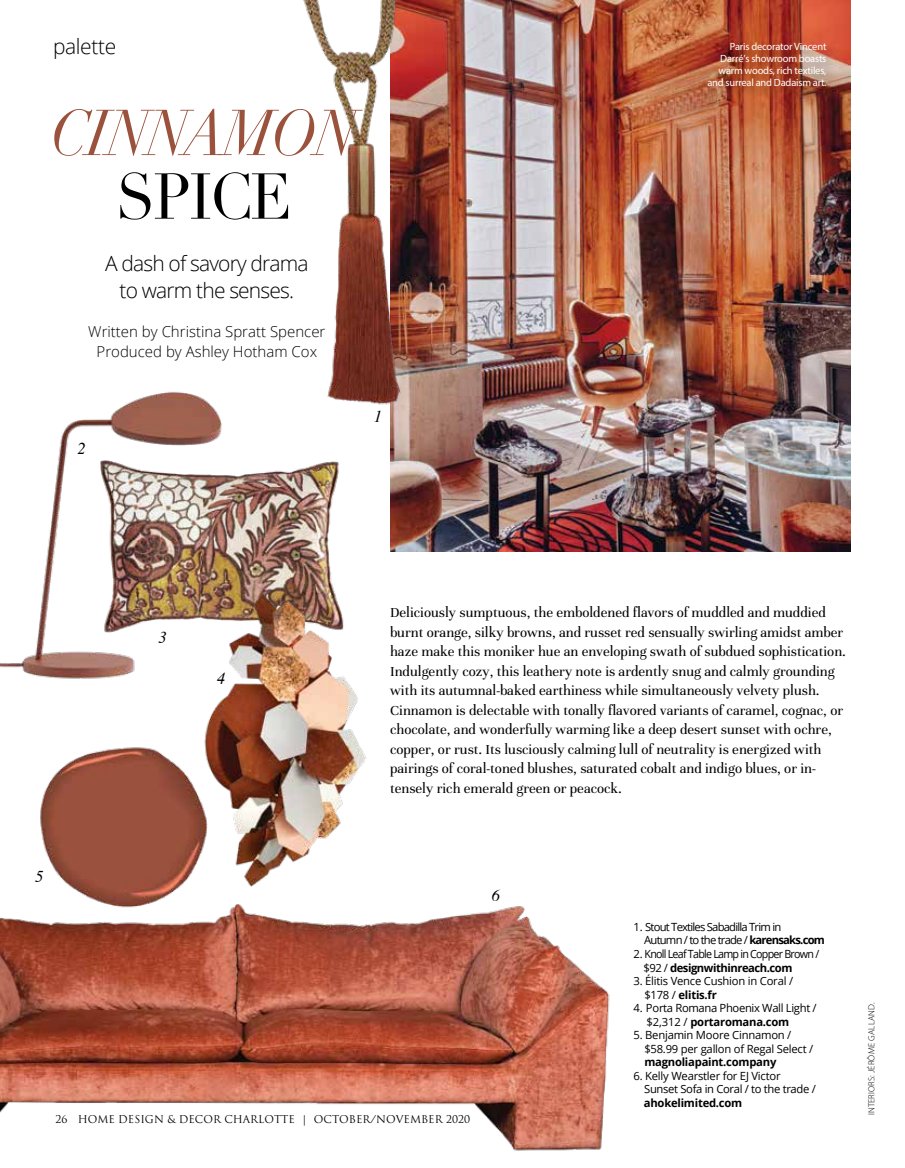
<style>
.page{position:relative;width:905px;height:1168px;background:#fff}
.page>*{position:absolute;margin:0;border:0;box-sizing:border-box;transform-origin:0 0}
.t1{font:italic 63.6px "Didot";letter-spacing:-.04em;color:#9b523d;scale:.93 1}
.t2{font:63.6px "Didot";letter-spacing:-.04em;color:#000;scale:.93 1}
.t3{font:300 21px/27px "Open Sans";letter-spacing:-.04em;color:#000;text-align:center}
.t4{font:300 21px "Open Sans";letter-spacing:-.02em;color:#000}
.t5{font:italic 16.5px "Times";color:#000}
.t6{font:15px/19.5px "Unna";color:#000}
.t7{font:300 15px/19.5px "Open Sans";color:#000;text-align:center}
.t8{font:11.25px/13.5px "Open Sans";letter-spacing:-.03em;color:#000}
.t9{font:11.25px/13.5px "Open Sans";letter-spacing:-.07em;color:#000}
.t10{font:700 11.25px "Open Sans";letter-spacing:-.02em;color:#000}
.t11{font:10.5px/12px "Myriad Pro";letter-spacing:-.02em;color:#fff;text-align:right}
.t12{font:10.5px "Trajan Pro";color:#000}
.t13{font:300 9px "Myriad Pro";letter-spacing:.02em;color:#000}
.s1{font-weight:700}
</style>
<div class="page">
<img style="left:234px;top:461px;width:105px;height:106px">
<img style="left:0;top:906px;width:610px;height:245px">
<img style="left:0;top:391px;width:234px;height:288px">
<img style="left:390px;top:0;width:460px;height:552px">
<img style="left:303px;top:0;width:107px;height:411px">
<div style="left:705px;top:41px;width:133px;height:57px;background:#000;opacity:.37"></div>
<img style="left:130px;top:567px;width:311px;height:384px">
<img style="left:38px;top:741px;width:171px;height:206px">
<h2 class="t4" style="left:53px;top:32px;width:64px">palette</h2>
<h1 class="t1" style="left:51px;top:94px;width:330px">CINNAMON</h1>
<h1 class="t2" style="left:116px;top:158px;width:191px">SPICE</h1>
<h2 class="t3" style="left:105px;top:249px;width:205px">A dash of savory drama to warm the senses.</h2>
<p class="t7" style="left:88px;top:321px;width:239px">Written by Christina Spratt Spencer<br>Produced by Ashley Hotham Cox</p>
<p class="t5" style="left:78px;top:434px;width:10px">2</p>
<p class="t5" style="left:374px;top:402px;width:10px">1</p>
<p class="t11" style="left:707px;top:40px;width:121px">Paris decorator Vincent<br>Darré’s showroom boasts warm woods, rich textiles, and surreal and Dadaism art.</p>
<p class="t5" style="left:158px;top:623px;width:10px">3</p>
<p class="t5" style="left:217px;top:664px;width:10px">4</p>
<p class="t6" style="left:390px;top:603px;width:457px">Deliciously sumptuous, the emboldened flavors of muddled and muddied burnt orange, silky browns, and russet red sensually swirling amidst amber haze make this moniker hue an enveloping swath of subdued sophistication.<br>Indulgently cozy, this leathery note is ardently snug and calmly grounding with its autumnal-baked earthiness while simultaneously velvety plush.<br>Cinnamon is delectable with tonally flavored variants of caramel, cognac, or chocolate, and wonderfully warming like a deep desert sunset with ochre, copper, or rust. Its lusciously calming lull of neutrality is energized with pairings of coral-toned blushes, saturated cobalt and indigo blues, or in&shy;tensely rich emerald green or peacock.</p>
<p class="t5" style="left:35px;top:861px;width:10px">5</p>
<p class="t5" style="left:492px;top:881px;width:10px">6</p>
<p class="t12" style="left:56px;top:1113px;width:416px">26 HOME DESIGN &amp; DECOR CHARLOTTE | OCTOBER/NOVEMBER 2020</p>
<p class="t9" style="left:644px;top:920px;width:182px;text-indent:-11px">1. Stout Textiles Sabadilla Trim in<br>Autumn / to the trade / <span class="s1">karensaks.com</span></p>
<p class="t9" style="left:643px;top:947px;width:177px;text-indent:-10px">2. Knoll Leaf Table Lamp in Copper Brown / $92 / <span class="s1">designwithinreach.com</span></p>
<p class="t8" style="left:644px;top:974px;width:150px;text-indent:-11px">3. Élitis Vence Cushion in Coral / $178 / <span class="s1">elitis.fr</span></p>
<p class="t8" style="left:646px;top:1001px;width:172px;text-indent:-13px">4. Porta Romana Phoenix Wall Light / $2,312 / <span class="s1">portaromana.com</span></p>
<p class="t8" style="left:644px;top:1028px;width:170px;text-indent:-11px">5. Benjamin Moore Cinnamon / $58.99 per gallon of Regal Select /</p>
<p class="t10" style="left:644px;top:1054px;width:134px">magnoliapaint.company</p>
<p class="t8" style="left:644px;top:1068px;width:173px;text-indent:-11px">6. Kelly Wearstler for EJ Victor<br>Sunset Sofa in Coral / to the trade /</p>
<p class="t10" style="left:644px;top:1094px;width:100px">ahokelimited.com</p>
<p class="t13" style="left:866px;top:1115px;width:114px;rotate:-90deg">INTERIORS: JÉRÔME GALLAND.</p>
</div>
